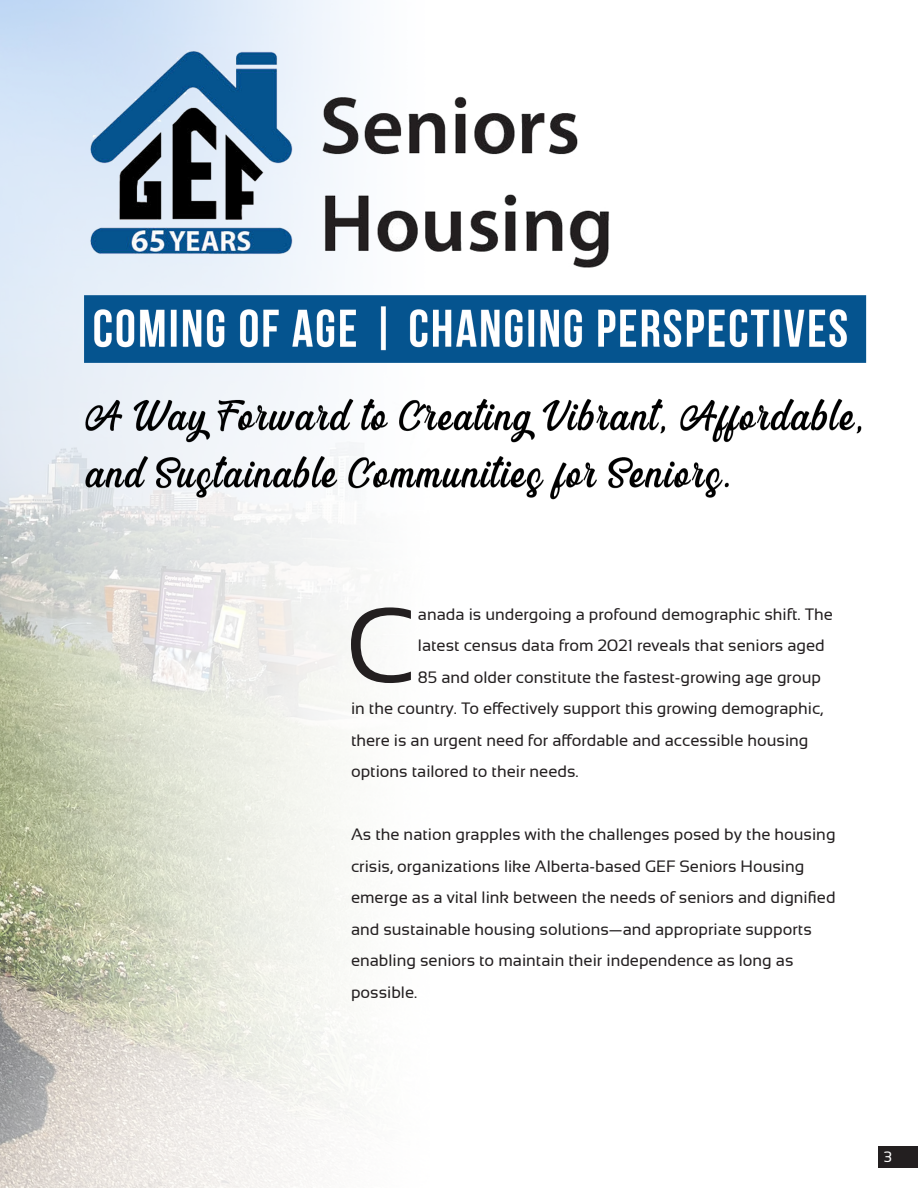
<style>
.page{position:relative;width:918px;height:1188px;background:#fff}
.page>*{position:absolute;margin:0;border:0;box-sizing:border-box;transform-origin:0 0}
.BODY{font:106.8px "Sansation";color:#231f20}
.BODY-2{font:16.5px/31.5px "Sansation";color:#231f20}
.t1{font:15px "Sansation";color:#fff}
</style>
<div class="page">
<img style="left:0;top:0;width:879px;height:1188px">
<div style="left:879px;top:1146px;width:39px;height:22px;background:#231f20"></div>
<p class="BODY" style="left:346px;top:586px;width:74px">C</p>
<p class="BODY-2" style="left:418px;top:598px;width:417px">anada is undergoing a profound demographic shift. The</p>
<p class="BODY-2" style="left:418px;top:630px;width:408px">latest census data from 2021 reveals that seniors aged</p>
<p class="BODY-2" style="left:418px;top:661px;width:405px">85 and older constitute the fastest-growing age group</p>
<p class="BODY-2" style="left:351px;top:693px;width:474px">in the country. To effectively support this growing demographic,</p>
<p class="BODY-2" style="left:351px;top:724px;width:459px">there is an urgent need for affordable and accessible housing</p>
<p class="BODY-2" style="left:351px;top:756px;width:229px">options tailored to their needs.</p>
<p class="BODY-2" style="left:351px;top:819px;width:486px">As the nation grapples with the challenges posed by the housing crisis, organizations like Alberta-based GEF Seniors Housing emerge as a vital link between the needs of seniors and dignified and sustainable housing solutions—and appropriate supports enabling seniors to maintain their independence as long as possible.</p>
<p class="t1" style="left:884px;top:1149px;width:10px">3</p>
</div>
